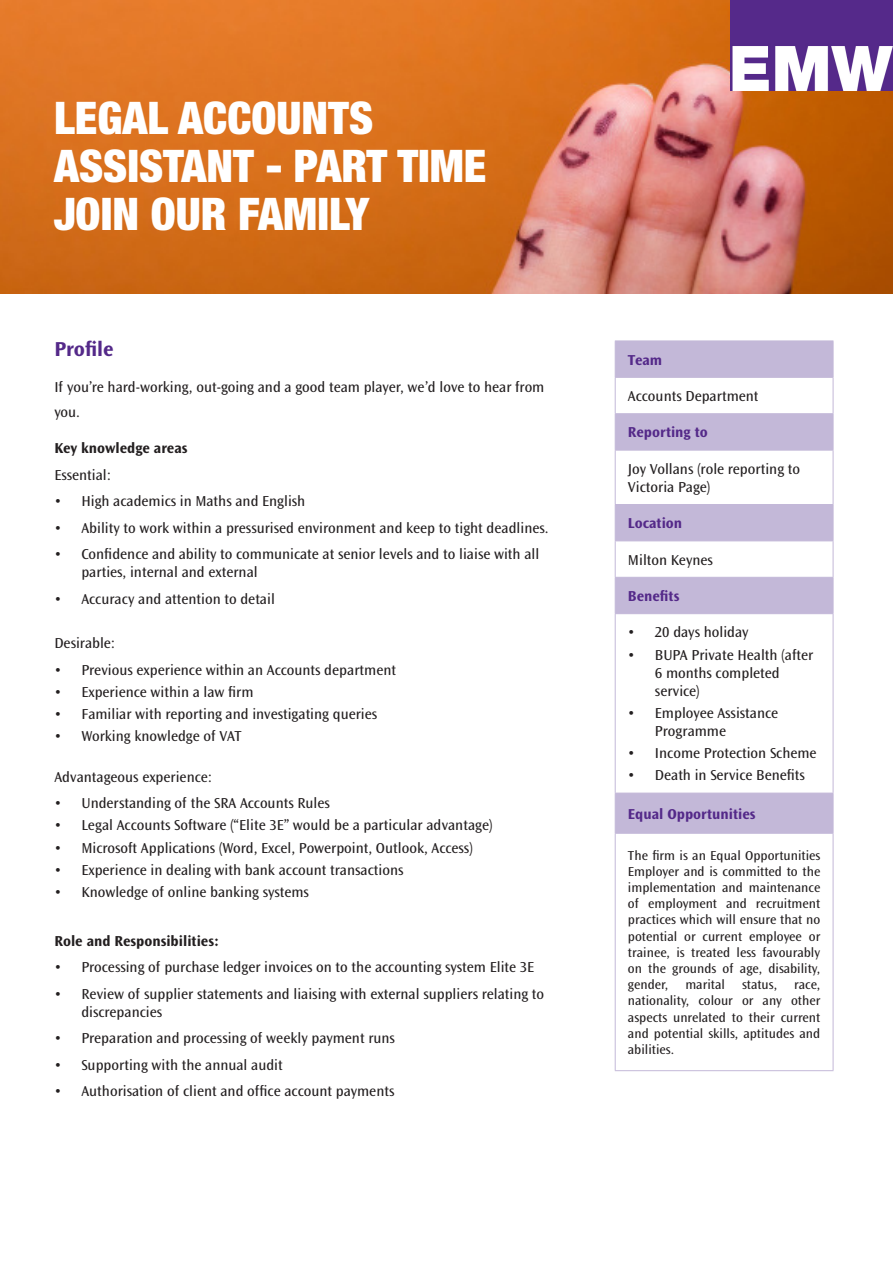
<style>
.page{position:relative;width:893px;height:1263px;background:#fff}
.page>*{position:absolute;margin:0;border:0;box-sizing:border-box;transform-origin:0 0}
.t1{font:900 condensed 45px "Helvetica Neue";color:#fff}
.t2{font:700 21px "Ocean Sans Std";color:#542989}
.t3{font:15px/18px "Ocean Sans Std";color:#231f20}
.t4{font:700 15px "Ocean Sans Std";color:#542989}
.t5{font:700 15px "Ocean Sans Std";color:#231f20}
.t6{font:13.5px/16.2px "Ocean Sans Std";color:#231f20;text-align:justify}
</style>
<div class="page">
<img style="left:0;top:0;width:893px;height:293px">
<img style="left:731px;top:0;width:162px;height:90px">
<svg style="left:616px;top:342px;width:217px;height:491px"></svg>
<hr style="left:615px;top:341px;width:218px;height:1px;background:#c3b8d8">
<hr style="left:615px;top:341px;width:1px;height:36px;background:#c3b8d8">
<hr style="left:833px;top:341px;width:1px;height:36px;background:#c3b8d8">
<hr style="left:615px;top:377px;width:218px;height:1px;background:#c3b8d8">
<hr style="left:615px;top:378px;width:1px;height:35px;background:#c3b8d8">
<hr style="left:833px;top:378px;width:1px;height:35px;background:#c3b8d8">
<hr style="left:615px;top:450px;width:1px;height:54px;background:#c3b8d8">
<hr style="left:833px;top:450px;width:1px;height:54px;background:#c3b8d8">
<hr style="left:615px;top:504px;width:218px;height:1px;background:#c3b8d8">
<hr style="left:615px;top:505px;width:1px;height:35px;background:#c3b8d8">
<hr style="left:833px;top:505px;width:1px;height:35px;background:#c3b8d8">
<hr style="left:615px;top:540px;width:218px;height:1px;background:#c3b8d8">
<hr style="left:615px;top:541px;width:1px;height:36px;background:#c3b8d8">
<hr style="left:833px;top:541px;width:1px;height:36px;background:#c3b8d8">
<hr style="left:615px;top:577px;width:218px;height:1px;background:#c3b8d8">
<hr style="left:615px;top:578px;width:1px;height:35px;background:#c3b8d8">
<hr style="left:833px;top:578px;width:1px;height:35px;background:#c3b8d8">
<hr style="left:615px;top:613px;width:218px;height:1px;background:#c3b8d8">
<hr style="left:615px;top:614px;width:1px;height:179px;background:#c3b8d8">
<hr style="left:833px;top:614px;width:1px;height:179px;background:#c3b8d8">
<hr style="left:615px;top:793px;width:218px;height:1px;background:#c3b8d8">
<hr style="left:615px;top:793px;width:1px;height:40px;background:#c3b8d8">
<hr style="left:833px;top:793px;width:1px;height:40px;background:#c3b8d8">
<hr style="left:615px;top:833px;width:218px;height:1px;background:#c3b8d8">
<hr style="left:615px;top:834px;width:1px;height:236px;background:#c3b8d8">
<hr style="left:833px;top:834px;width:1px;height:236px;background:#c3b8d8">
<hr style="left:615px;top:1070px;width:218px;height:1px;background:#c3b8d8">
<hr style="left:615px;top:413px;width:218px;height:1px;background:#c3b8d8">
<hr style="left:615px;top:414px;width:1px;height:36px;background:#c3b8d8">
<hr style="left:833px;top:414px;width:1px;height:36px;background:#c3b8d8">
<hr style="left:615px;top:450px;width:218px;height:1px;background:#c3b8d8">
<p class="t1" style="left:54px;top:81px;width:321px">LEGAL ACCOUNTS</p>
<p class="t1" style="left:54px;top:129px;width:434px">ASSISTANT - PART TIME</p>
<p class="t1" style="left:54px;top:177px;width:317px">JOIN OUR FAMILY</p>
<p class="t2" style="left:54px;top:337px;width:61px">Profile</p>
<p class="t3" style="left:54px;top:378px;width:492px">If you’re hard-working, out-going and a good team player, we’d love to hear from</p>
<p class="t3" style="left:54px;top:403px;width:27px">you.</p>
<p class="t5" style="left:54px;top:440px;width:135px">Key knowledge areas</p>
<p class="t3" style="left:54px;top:466px;width:58px">Essential:</p>
<p class="t3" style="left:54px;top:492px;width:252px">• High academics in Maths and English</p>
<p class="t3" style="left:54px;top:519px;width:496px">• Ability to work within a pressurised environment and keep to tight deadlines.</p>
<p class="t3" style="left:81px;top:545px;width:459px;text-indent:-27px">• Confidence and ability to communicate at senior levels and to liaise with all parties, internal and external</p>
<p class="t3" style="left:54px;top:590px;width:222px">• Accuracy and attention to detail</p>
<p class="t3" style="left:54px;top:634px;width:62px">Desirable:</p>
<p class="t3" style="left:54px;top:661px;width:343px">• Previous experience within an Accounts department</p>
<p class="t3" style="left:54px;top:683px;width:201px">• Experience within a law firm</p>
<p class="t3" style="left:54px;top:705px;width:324px">• Familiar with reporting and investigating queries</p>
<p class="t3" style="left:54px;top:727px;width:189px">• Working knowledge of VAT</p>
<p class="t3" style="left:54px;top:768px;width:159px">Advantageous experience:</p>
<p class="t3" style="left:54px;top:794px;width:277px">• Understanding of the SRA Accounts Rules</p>
<p class="t3" style="left:54px;top:816px;width:440px">• Legal Accounts Software (“Elite 3E” would be a particular advantage)</p>
<p class="t3" style="left:54px;top:839px;width:420px">• Microsoft Applications (Word, Excel, Powerpoint, Outlook, Access)</p>
<p class="t3" style="left:54px;top:861px;width:351px">• Experience in dealing with bank account transactions</p>
<p class="t3" style="left:54px;top:883px;width:256px">• Knowledge of online banking systems</p>
<p class="t5" style="left:54px;top:932px;width:166px">Role and Responsibilities:</p>
<p class="t3" style="left:54px;top:959px;width:481px">• Processing of purchase ledger invoices on to the accounting system Elite 3E</p>
<p class="t3" style="left:81px;top:985px;width:464px;text-indent:-27px">• Review of supplier statements and liaising with external suppliers relating to discrepancies</p>
<p class="t3" style="left:54px;top:1030px;width:342px">• Preparation and processing of weekly payment runs</p>
<p class="t3" style="left:54px;top:1056px;width:230px">• Supporting with the annual audit</p>
<p class="t3" style="left:54px;top:1083px;width:341px">• Authorisation of client and office account payments</p>
<p class="t4" style="left:628px;top:351px;width:36px">Team</p>
<p class="t3" style="left:628px;top:387px;width:132px">Accounts Department</p>
<p class="t4" style="left:628px;top:424px;width:81px">Reporting to</p>
<p class="t3" style="left:628px;top:460px;width:174px">Joy Vollans (role reporting to<br>Victoria Page)</p>
<p class="t4" style="left:628px;top:515px;width:56px">Location</p>
<p class="t3" style="left:628px;top:551px;width:87px">Milton Keynes</p>
<p class="t4" style="left:628px;top:588px;width:53px">Benefits</p>
<p class="t3" style="left:628px;top:623px;width:122px">• 20 days holiday</p>
<p class="t3" style="left:655px;top:646px;width:160px;text-indent:-27px">• BUPA Private Health (after<br>6 months completed service)</p>
<p class="t3" style="left:655px;top:704px;width:125px;text-indent:-27px">• Employee Assistance<br>Programme</p>
<p class="t3" style="left:628px;top:744px;width:190px">• Income Protection Scheme</p>
<p class="t3" style="left:628px;top:767px;width:178px">• Death in Service Benefits</p>
<p class="t4" style="left:628px;top:805px;width:129px">Equal Opportunities</p>
<p class="t6" style="left:628px;top:847px;width:194px">The firm is an Equal Opportunities Employer and is committed to the implementation and maintenance of employment and recruitment practices which will ensure that no potential or current employee or trainee, is treated less favourably on the grounds of age, disability, gender,</p>
<p class="t6" style="left:685px;top:977px;width:41px">marital</p>
<p class="t6" style="left:742px;top:977px;width:37px">status,</p>
<p class="t6" style="left:628px;top:977px;width:194px;text-indent:166px">race, nationality, colour or any other aspects unrelated to their current and potential skills, aptitudes and abilities.</p>
</div>
